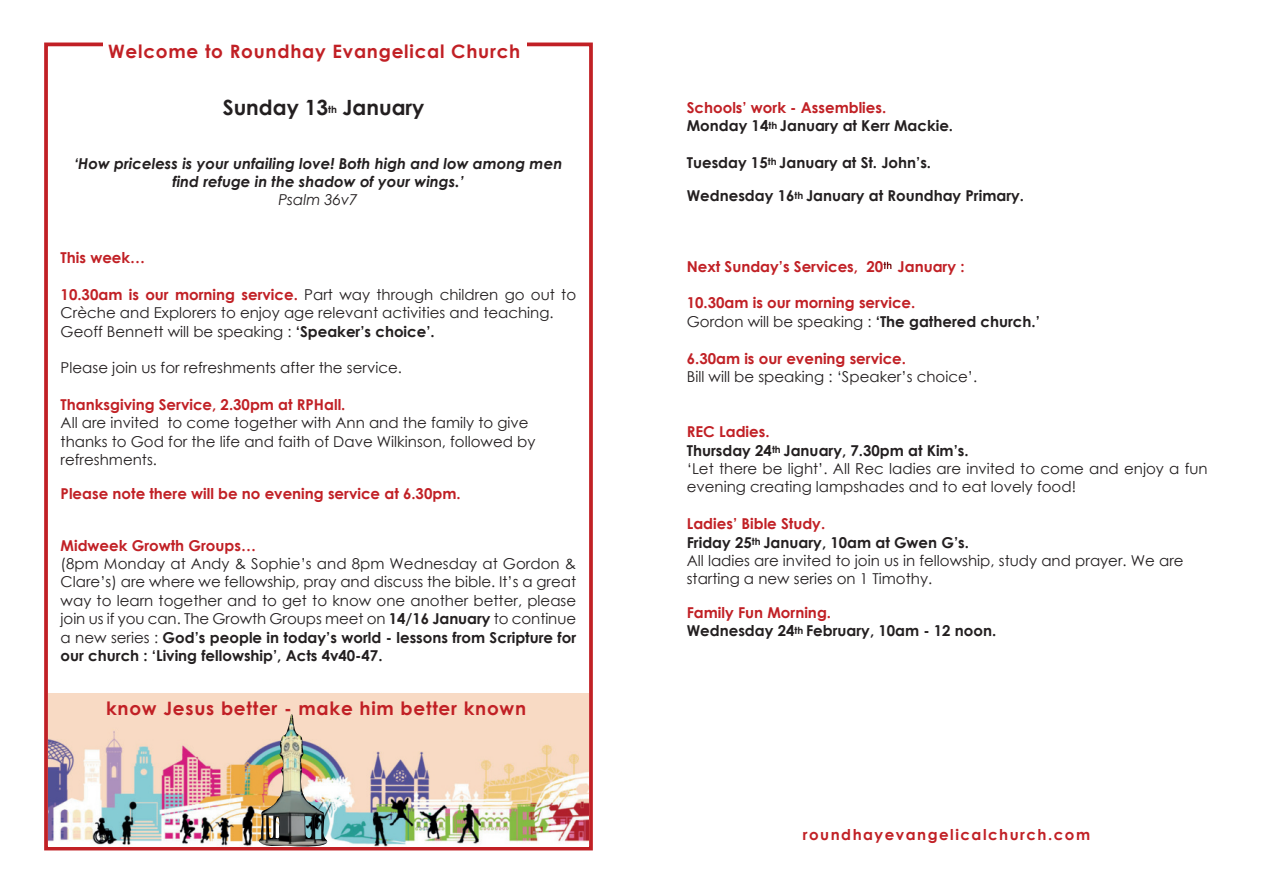
<style>
.page{position:relative;width:1263px;height:893px;background:#fff}
.page>*{position:absolute;margin:0;border:0;box-sizing:border-box;transform-origin:0 0}
.t1{font:700 21px "Century Gothic";color:#231f20}
.t2{font:700 18.45px "Century Gothic";letter-spacing:.04em;color:#c12025}
.t3{font:15px/18.5px "Century Gothic";color:#231f20}
.t4{font:700 15px/18.5px "Century Gothic";color:#c12025}
.t5{font:700 15px/18.5px "Century Gothic";color:#231f20}
.t6{font:italic 700 15px/18.5px "Century Gothic";color:#231f20;text-align:center}
.t7{font:700 15px "Century Gothic";letter-spacing:.1em;color:#c12025}
.t8{font:italic 15px "Century Gothic";color:#231f20}
.s1{font-size:9.75px}
.s2{font-weight:700;color:#c12025}
.s3{font-weight:700}
.s4{color:#c12025}
.s5{font-weight:400;color:#231f20}
.s6{color:#231f20}
</style>
<div class="page">
<div style="left:44px;top:43px;width:549px;height:807px;border:4px solid #c12025"></div>
<img style="left:48px;top:694px;width:541px;height:152px">
<img style="left:256px;top:712px;width:74px;height:135px">
<div style="left:103px;top:39px;width:423px;height:28px;background:#fff"></div>
<svg style="left:883px;top:262px;width:8px;height:7px"></svg>
<p class="t2" style="left:108px;top:44px;width:413px">Welcome to Roundhay Evangelical Church</p>
<h1 class="t1" style="left:223px;top:99px;width:203px">Sunday 13<span class="s1">th</span> January</h1>
<p class="t6" style="left:74px;top:155px;width:490px">‘How priceless is your unfailing love! Both high and low among men find refuge in the shadow of your wings.’</p>
<p class="t8" style="left:278px;top:194px;width:81px">Psalm 36v7</p>
<p class="t4" style="left:61px;top:250px;width:86px">This week…</p>
<p class="t3" style="left:61px;top:287px;width:517px"><span class="s2">10.30am is our morning service.</span> Part way through children go out to<br>Crèche and Explorers to enjoy age relevant activities and teaching.<br>Geoff Bennett will be speaking : <span class="s3">‘Speaker’s choice’.</span></p>
<p class="t3" style="left:61px;top:360px;width:343px">Please join us for refreshments after the service.</p>
<p class="t4" style="left:61px;top:397px;width:286px">Thanksgiving Service, 2.30pm at RPHall.</p>
<p class="t3" style="left:61px;top:415px;width:476px">All are invited to come together with Ann and the family to give thanks to God for the life and faith of Dave Wilkinson, followed by refreshments.</p>
<p class="t4" style="left:61px;top:486px;width:401px">Please note there will be no evening service at 6.30pm.</p>
<p class="t4" style="left:61px;top:537px;width:197px">Midweek Growth Groups…</p>
<p class="t3" style="left:61px;top:555px;width:517px;text-align:justify">(8pm Monday at Andy &amp; Sophie’s and 8pm Wednesday at Gordon &amp; Clare’s) are where we fellowship, pray and discuss the bible. It’s a great way to learn together and to get to know one another better, please join us if you can. The Growth Groups meet on <span class="s3">14/16 January</span> to continue a new series : <span class="s3">God’s people in today’s world - lessons from Scripture for our church : ‘Living fellowship’, Acts 4v40-47.</span></p>
<p class="t2" style="left:106px;top:701px;width:422px">know Jesus better - make him better known</p>
<p class="t5" style="left:687px;top:99px;width:268px"><span class="s4">Schools’ work - Assemblies.<br></span>Monday 14<sup>th</sup> January at Kerr Mackie.</p>
<p class="t5" style="left:687px;top:155px;width:246px">Tuesday 15<sup>th</sup> January at St. John’s.</p>
<p class="t5" style="left:687px;top:188px;width:339px">Wednesday 16<sup>th</sup> January at Roundhay Primary.</p>
<p class="t4" style="left:687px;top:258px;width:279px">Next Sunday’s Services, 20 January :</p>
<p class="t4" style="left:687px;top:295px;width:355px">10.30am is our morning service.<br><span class="s5">Gordon will be speaking :</span> <span class="s6">‘The gathered church.’</span></p>
<p class="t4" style="left:687px;top:350px;width:221px">6.30am is our evening service.</p>
<p class="t3" style="left:687px;top:368px;width:292px">Bill will be speaking : ‘Speaker’s choice’.</p>
<p class="t3" style="left:687px;top:424px;width:522px"><span class="s2">REC Ladies.<br></span><span class="s3">Thursday 24</span><sup>th</sup> <span class="s3">January, 7.30pm at Kim’s.<br></span>‘Let there be light’. All Rec ladies are invited to come and enjoy a fun evening creating lampshades and to eat lovely food!</p>
<p class="t3" style="left:687px;top:516px;width:498px"><span class="s2">Ladies’ Bible Study.<br></span><span class="s3">Friday 25</span><sup>th</sup> <span class="s3">January, 10am at Gwen G’s.<br></span>All ladies are invited to join us in fellowship, study and prayer. We are starting a new series on 1 Timothy.</p>
<p class="t5" style="left:687px;top:604px;width:311px"><span class="s4">Family Fun Morning.<br></span>Wednesday 24<sup>th</sup> February, 10am - 12 noon.</p>
<p class="t7" style="left:803px;top:828px;width:289px">roundhayevangelicalchurch.com</p>
</div>
